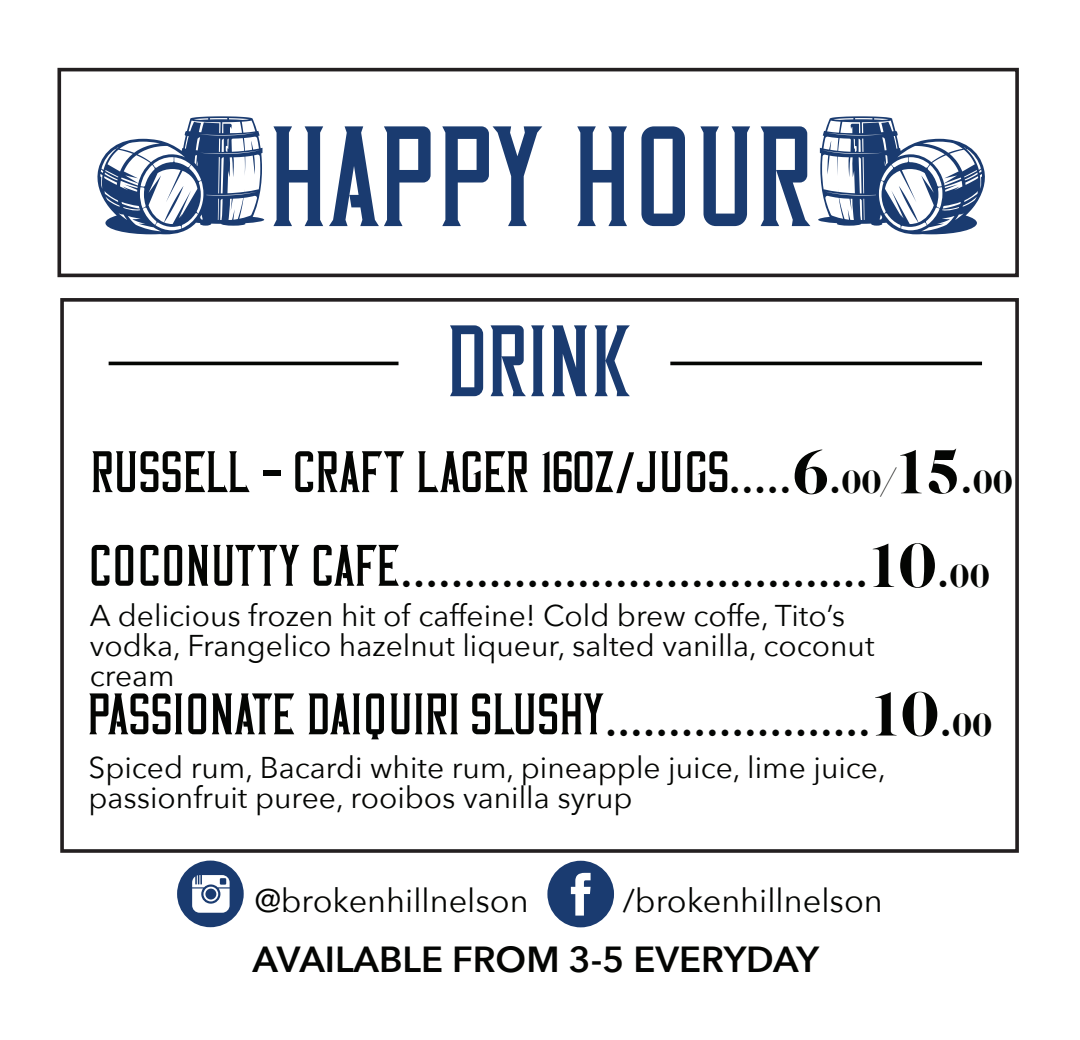
<style>
.page{position:relative;width:1080px;height:1040px;background:#fff}
.page>*{position:absolute;margin:0;border:0;box-sizing:border-box;transform-origin:0 0}
.t1{font:142.5px "Vintage Whiskey";letter-spacing:.02em;color:#1a3b70}
.t2{font:101.1px "Vintage Whiskey";letter-spacing:.02em;color:#1a3b70}
.t3{font:58.5px "Vintage Whiskey";letter-spacing:.02em;color:#040503}
.t4{font:58.5px "Vintage Whiskey";color:#040503}
.t5{font:40.8px "Caslon CP";color:#040503}
.t6{font:600 36.3px "Avenir Next";color:#040503}
.t7{font:32.7px "Avenir Next";color:#040503}
.t8{font:30px/30px "Avenir Next";color:#040503}
.s1{font-family:"Caslon CP";font-size:40.8px}
.s2{font-family:"Caslon CP";font-size:64.8px}
.s3{font-family:"Caslon CP";font-size:33.6px}
.s4{font-family:"Vintage Whiskey";font-size:58.5px}
.s5{font-size:64.8px}
.s6{font-size:33.6px}
</style>
<div class="page">
<div style="left:60px;top:298px;width:959px;height:554px;border:4px solid #231f20"></div>
<div style="left:57px;top:68px;width:962px;height:209px;border:4px solid #231f20"></div>
<svg style="left:97px;top:116px;width:167px;height:118px"></svg>
<svg style="left:818px;top:116px;width:167px;height:118px"></svg>
<svg style="left:109px;top:361px;width:290px;height:4px"></svg>
<svg style="left:670px;top:361px;width:312px;height:4px"></svg>
<svg style="left:547px;top:860px;width:67px;height:67px"></svg>
<svg style="left:177px;top:860px;width:67px;height:67px"></svg>
<p class="t1" style="left:269px;top:116px;width:546px">HAPPY HOUR</p>
<p class="t2" style="left:447px;top:318px;width:187px">DRINK</p>
<p class="t4" style="left:91px;top:447px;width:924px">RUSSELL - CRAFT LAGER 16OZ/JUGS<span class="s1">.....</span><span class="s2">6</span><span class="s1">.</span><span class="s3">00/</span><span class="s2">15</span><span class="s1">.</span><span class="s3">00</span></p>
<p class="t5" style="left:90px;top:552px;width:902px"><span class="s4">COCONUTTY CAFE</span>.....................................<span class="s5">10</span>.<span class="s6">00</span></p>
<p class="t8" style="left:90px;top:599px;width:786px">A delicious frozen hit of caffeine! Cold brew coffe, Tito’s vodka, Frangelico hazelnut liqueur, salted vanilla, coconut cream</p>
<p class="t3" style="left:88px;top:689px;width:906px">PASSIONATE DAIQUIRI SLUSHY<span class="s1">.....................</span><span class="s2">10</span><span class="s1">.</span><span class="s3">00</span></p>
<p class="t8" style="left:88px;top:751px;width:799px">Spiced rum, Bacardi white rum, pineapple juice, lime juice, passionfruit puree, rooibos vanilla syrup</p>
<p class="t7" style="left:255px;top:873px;width:275px">@brokenhillnelson</p>
<p class="t7" style="left:623px;top:873px;width:261px">/brokenhillnelson</p>
<p class="t6" style="left:252px;top:928px;width:568px">AVAILABLE FROM 3-5 EVERYDAY</p>
</div>
